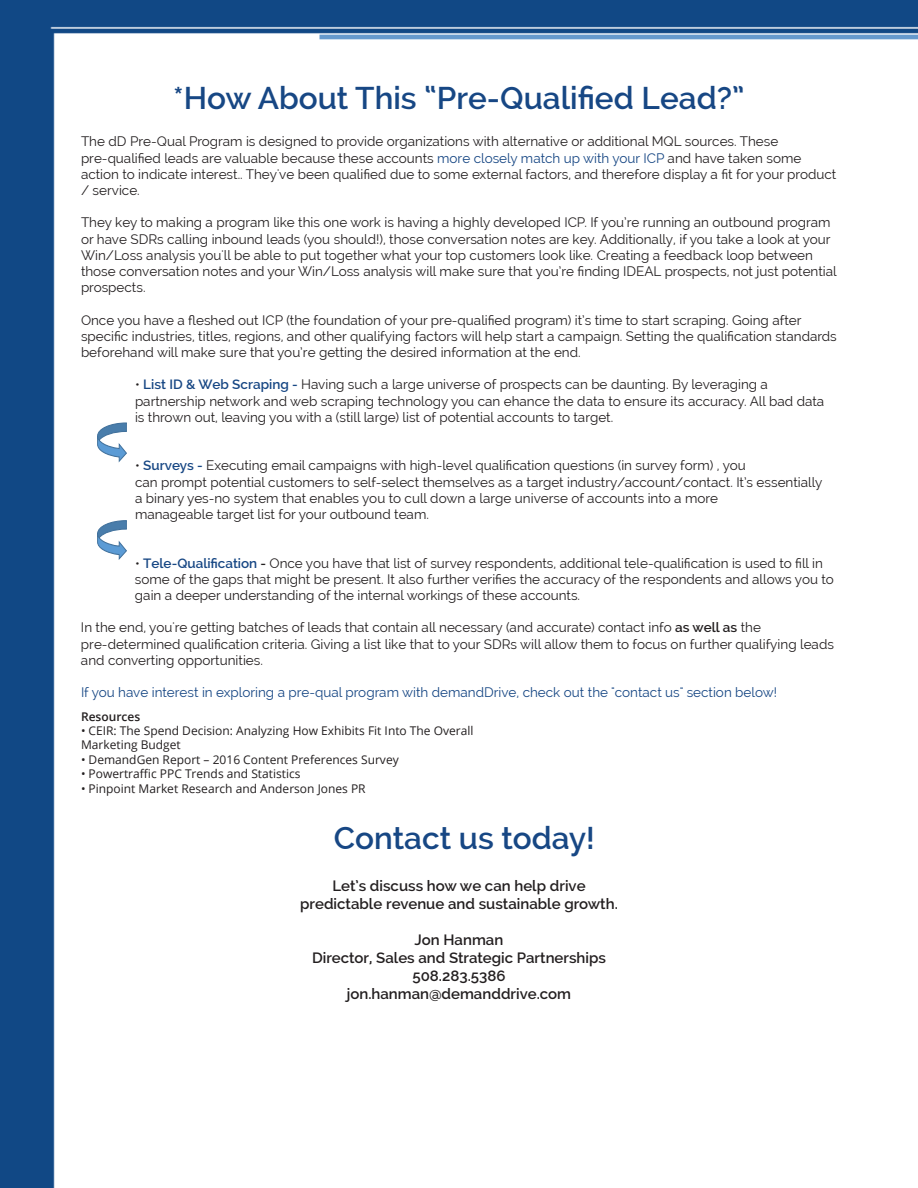
<style>
.page{position:relative;width:918px;height:1188px;background:#fff}
.page>*{position:absolute;margin:0;border:0;box-sizing:border-box;transform-origin:0 0}
.t1{font:600 31.5px "Raleway";color:#174784}
.t2{font:600 15px/18px "Raleway";color:#231f20;text-align:center}
.t3{font:13.5px/16.2px "Raleway";color:#231f20}
.t4{font:13.5px "Raleway";color:#174784}
.t5{font:12px/14.4px "Open Sans";color:#231f20}
.t6{font:600 12px "Open Sans";color:#231f20}
.s1{color:#174784}
.s2{font-weight:600;color:#174784}
.s3{font-weight:600}
</style>
<div class="page">
<img style="left:0;top:0;width:918px;height:1188px">
<svg style="left:97px;top:423px;width:30px;height:39px"></svg>
<svg style="left:97px;top:520px;width:30px;height:40px"></svg>
<h1 class="t1" style="left:173px;top:80px;width:573px">*How About This “Pre-Qualified Lead?”</h1>
<p class="t3" style="left:81px;top:135px;width:757px">The dD Pre-Qual Program is designed to provide organizations with alternative or additional MQL sources. These pre-qualified leads are valuable because these accounts <span class="s1">more closely match up with your ICP</span> and have taken some action to indicate interest.. They've been qualified due to some external factors, and therefore display a fit for your product / service.</p>
<p class="t3" style="left:81px;top:216px;width:757px">They key to making a program like this one work is having a highly developed ICP. If you’re running an outbound program or have SDRs calling inbound leads (you should!), those conversation notes are key. Additionally, if you take a look at your Win/Loss analysis you'll be able to put together what your top customers look like. Creating a feedback loop between those conversation notes and your Win/Loss analysis will make sure that you’re finding IDEAL prospects, not just potential prospects.</p>
<p class="t3" style="left:81px;top:312px;width:757px">Once you have a fleshed out ICP (the foundation of your pre-qualified program) it’s time to start scraping. Going after specific industries, titles, regions, and other qualifying factors will help start a campaign. Setting the qualification standards beforehand will make sure that you’re getting the desired information at the end.</p>
<p class="t3" style="left:135px;top:378px;width:691px">• <span class="s2">List ID &amp; Web Scraping -</span> Having such a large universe of prospects can be daunting. By leveraging a partnership network and web scraping technology you can ehance the data to ensure its accuracy. All bad data is thrown out, leaving you with a (still large) list of potential accounts to target.</p>
<p class="t3" style="left:135px;top:459px;width:689px">• <span class="s2">Surveys -</span> Executing email campaigns with high-level qualification questions (in survey form) , you<br>can prompt potential customers to self-select themselves as a target industry/account/contact. It’s essentially a binary yes-no system that enables you to cull down a large universe of accounts into a more<br>manageable target list for your outbound team.</p>
<p class="t3" style="left:135px;top:556px;width:700px">• <span class="s2">Tele-Qualification</span> <span class="s3">-</span> Once you have that list of survey respondents, additional tele-qualification is used to fill in some of the gaps that might be present. It also further verifies the accuracy of the respondents and allows you to gain a deeper understanding of the internal workings of these accounts.</p>
<p class="t3" style="left:81px;top:619px;width:754px">In the end, you're getting batches of leads that contain all necessary (and accurate) contact info <span class="s3">as well as</span> the pre-determined qualification criteria. Giving a list like that to your SDRs will allow them to focus on further qualifying leads and converting opportunities.</p>
<p class="t4" style="left:81px;top:687px;width:698px">If you have interest in exploring a pre-qual program with demandDrive, check out the "contact us" section below!</p>
<p class="t6" style="left:81px;top:711px;width:61px">Resources</p>
<p class="t5" style="left:81px;top:723px;width:394px">• CEIR: The Spend Decision: Analyzing How Exhibits Fit Into The Overall<br>Marketing Budget</p>
<p class="t5" style="left:81px;top:752px;width:319px">• DemandGen Report – 2016 Content Preferences Survey</p>
<p class="t5" style="left:81px;top:766px;width:221px">• Powertraffic PPC Trends and Statistics</p>
<p class="t5" style="left:81px;top:781px;width:286px">• Pinpoint Market Research and Anderson Jones PR</p>
<h1 class="t1" style="left:334px;top:825px;width:262px">Contact us today!</h1>
<p class="t2" style="left:300px;top:878px;width:319px">Let’s discuss how we can help drive predictable revenue and sustainable growth.</p>
<p class="t2" style="left:312px;top:932px;width:295px">Jon Hanman<br>Director, Sales and Strategic Partnerships<br>508.283.5386 jon.hanman@demanddrive.com</p>
</div>
